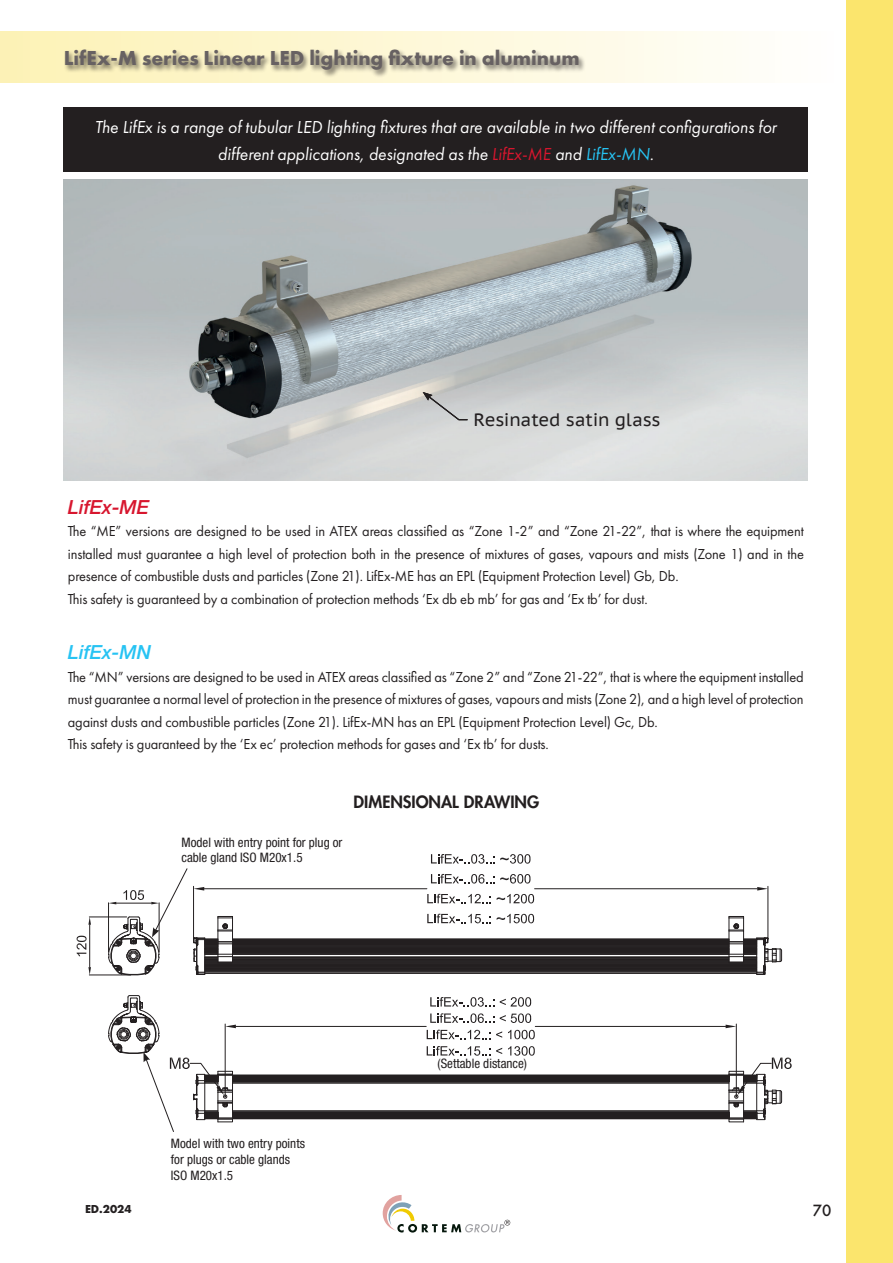
<style>
.page{position:relative;width:893px;height:1263px;background:#fff}
.page>*{position:absolute;margin:0;border:0;box-sizing:border-box;transform-origin:0 0}
.t1{font:700 21px "Futura PT";color:#676162}
.t2{font:italic 500 19.5px "Helvetica Neue LT Pro";color:#d7162e}
.t3{font:italic 500 19.5px "Helvetica Neue LT Pro";color:#27c3f3}
.t4{font:italic 18px/27px "Futura PT";color:#fff;text-align:center}
.t5{font:18px "PT Sans Caption";letter-spacing:-.005em;color:#231f20}
.t6{font:800 16.5px "Futura";color:#231f20}
.t7{font:15px/22.5px "Futura PT";letter-spacing:-.01em;color:#231f20;scale:.96 1}
.t8{font:500 15px "Futura";color:#231f20}
.t9{font:condensed 13.05px/15.6px "Helvetica Neue LT Pro";color:#231f20}
.t10{font:700 12px "Futura PT";color:#231f20}
.s1{color:#d7162e}
.s2{color:#27c3f3}
</style>
<div class="page">
<hr style="left:205px;top:973px;width:552px;height:1px;background:#231f20">
<hr style="left:232px;top:938px;width:497px;height:1px;background:#231f20">
<hr style="left:232px;top:953px;width:497px;height:1px;background:#231f20">
<hr style="left:232px;top:954px;width:497px;height:1px;background:#231f20">
<hr style="left:232px;top:952px;width:497px;height:1px;background:#231f20">
<hr style="left:232px;top:951px;width:497px;height:1px;background:#231f20">
<hr style="left:232px;top:950px;width:497px;height:1px;background:#231f20">
<hr style="left:232px;top:949px;width:497px;height:1px;background:#231f20">
<hr style="left:232px;top:948px;width:497px;height:1px;background:#231f20">
<hr style="left:232px;top:947px;width:497px;height:1px;background:#231f20">
<hr style="left:232px;top:946px;width:497px;height:1px;background:#231f20">
<hr style="left:232px;top:945px;width:497px;height:1px;background:#231f20">
<hr style="left:232px;top:944px;width:497px;height:1px;background:#231f20">
<hr style="left:232px;top:943px;width:497px;height:1px;background:#231f20">
<hr style="left:232px;top:942px;width:497px;height:1px;background:#231f20">
<hr style="left:232px;top:941px;width:497px;height:1px;background:#231f20">
<hr style="left:232px;top:940px;width:497px;height:1px;background:#231f20">
<hr style="left:232px;top:939px;width:497px;height:1px;background:#231f20">
<hr style="left:232px;top:1083px;width:497px;height:1px;background:#231f20">
<hr style="left:232px;top:1110px;width:497px;height:1px;background:#231f20">
<hr style="left:232px;top:1081px;width:497px;height:1px;background:#231f20">
<hr style="left:232px;top:1112px;width:497px;height:1px;background:#231f20">
<hr style="left:232px;top:1113px;width:497px;height:1px;background:#231f20">
<hr style="left:232px;top:1080px;width:497px;height:1px;background:#231f20">
<hr style="left:232px;top:1079px;width:497px;height:1px;background:#231f20">
<hr style="left:232px;top:1114px;width:497px;height:1px;background:#231f20">
<hr style="left:232px;top:1078px;width:497px;height:1px;background:#231f20">
<hr style="left:232px;top:1115px;width:497px;height:1px;background:#231f20">
<hr style="left:232px;top:1077px;width:497px;height:1px;background:#231f20">
<hr style="left:232px;top:1116px;width:497px;height:1px;background:#231f20">
<hr style="left:232px;top:1117px;width:497px;height:1px;background:#231f20">
<hr style="left:232px;top:1076px;width:497px;height:1px;background:#231f20">
<hr style="left:232px;top:1075px;width:497px;height:1px;background:#231f20">
<hr style="left:232px;top:1118px;width:497px;height:1px;background:#231f20">
<hr style="left:768px;top:886px;width:1px;height:54px;background:#231f20">
<hr style="left:204px;top:888px;width:223px;height:1px;background:#231f20">
<hr style="left:535px;top:888px;width:222px;height:1px;background:#231f20">
<svg style="left:757px;top:887px;width:11px;height:3px"></svg>
<svg style="left:431px;top:854px;width:100px;height:10px"></svg>
<svg style="left:431px;top:874px;width:100px;height:10px"></svg>
<svg style="left:427px;top:894px;width:64px;height:9px"></svg>
<svg style="left:497px;top:894px;width:37px;height:10px"></svg>
<svg style="left:427px;top:914px;width:64px;height:10px"></svg>
<svg style="left:497px;top:914px;width:37px;height:10px"></svg>
<hr style="left:89px;top:916px;width:38px;height:1px;background:#231f20">
<hr style="left:89px;top:974px;width:42px;height:1px;background:#231f20">
<hr style="left:89px;top:925px;width:1px;height:42px;background:#231f20">
<svg style="left:88px;top:917px;width:3px;height:8px"></svg>
<svg style="left:88px;top:967px;width:3px;height:8px"></svg>
<svg style="left:77px;top:936px;width:10px;height:20px"></svg>
<hr style="left:232px;top:958px;width:497px;height:1px;background:#231f20">
<hr style="left:232px;top:957px;width:497px;height:1px;background:#231f20">
<hr style="left:232px;top:960px;width:497px;height:1px;background:#231f20">
<hr style="left:232px;top:959px;width:497px;height:1px;background:#231f20">
<hr style="left:232px;top:961px;width:497px;height:1px;background:#231f20">
<svg style="left:728px;top:916px;width:54px;height:59px"></svg>
<hr style="left:205px;top:962px;width:552px;height:1px;background:#231f20">
<hr style="left:205px;top:963px;width:552px;height:1px;background:#231f20">
<hr style="left:205px;top:964px;width:552px;height:1px;background:#231f20">
<hr style="left:205px;top:965px;width:552px;height:1px;background:#231f20">
<hr style="left:205px;top:966px;width:552px;height:1px;background:#231f20">
<hr style="left:205px;top:967px;width:552px;height:1px;background:#231f20">
<hr style="left:205px;top:968px;width:552px;height:1px;background:#231f20">
<hr style="left:205px;top:969px;width:552px;height:1px;background:#231f20">
<hr style="left:205px;top:970px;width:552px;height:1px;background:#231f20">
<hr style="left:205px;top:971px;width:552px;height:1px;background:#231f20">
<hr style="left:205px;top:972px;width:552px;height:1px;background:#231f20">
<hr style="left:736px;top:1024px;width:1px;height:72px;background:#231f20">
<hr style="left:236px;top:1026px;width:190px;height:1px;background:#231f20">
<hr style="left:535px;top:1026px;width:191px;height:1px;background:#231f20">
<svg style="left:726px;top:1024px;width:10px;height:4px"></svg>
<svg style="left:427px;top:997px;width:108px;height:43px"></svg>
<svg style="left:427px;top:1046px;width:75px;height:10px"></svg>
<svg style="left:508px;top:1046px;width:27px;height:10px"></svg>
<svg style="left:728px;top:1057px;width:64px;height:65px"></svg>
<img style="left:64px;top:180px;width:744px;height:300px">
<svg style="left:108px;top:868px;width:125px;height:108px"></svg>
<svg style="left:108px;top:995px;width:128px;height:137px"></svg>
<div style="left:846px;top:0;width:47px;height:1263px;background:#fbe56d"></div>
<svg style="left:383px;top:1195px;width:127px;height:37px"></svg>
<div style="left:0;top:31px;width:833px;height:51px;background:linear-gradient(to right,#fdf2b5,#fffefd)"></div>
<div style="left:64px;top:48px;width:522px;height:30px;background:#231f20;opacity:.6"></div>
<div style="left:64px;top:108px;width:744px;height:64px;background:#231f20"></div>
<svg style="left:423px;top:392px;width:45px;height:28px"></svg>
<h1 class="t1" style="left:64px;top:45px;width:517px">LifEx-M series Linear LED lighting fixture in aluminum</h1>
<p class="t4" style="left:95px;top:114px;width:683px">The LifEx is a range of tubular LED lighting fixtures that are available in two different configurations for different applications, designated as the <span class="s1">LifEx-ME</span> and <span class="s2">LifEx-MN</span>.</p>
<p class="t5" style="left:473px;top:408px;width:189px">Resinated satin glass</p>
<h2 class="t2" style="left:68px;top:495px;width:83px">LifEx-ME</h2>
<p class="t7" style="left:68px;top:520px;width:768px">The “ME” versions are designed to be used in ATEX areas classified as “Zone 1-2” and “Zone 21-22”, that is where the equipment installed must guarantee a high level of protection both in the presence of mixtures of gases, vapours and mists (Zone 1) and in the presence of combustible dusts and particles (Zone 21). LifEx-ME has an EPL (Equipment Protection Level) Gb, Db.<br>This safety is guaranteed by a combination of protection methods ‘Ex db eb mb’ for gas and ‘Ex tb’ for dust.</p>
<h2 class="t3" style="left:68px;top:640px;width:85px">LifEx-MN</h2>
<p class="t7" style="left:68px;top:665px;width:768px">The “MN” versions are designed to be used in ATEX areas classified as “Zone 2” and “Zone 21-22”, that is where the equipment installed must guarantee a normal level of protection in the presence of mixtures of gases, vapours and mists (Zone 2), and a high level of protection against dusts and combustible particles (Zone 21). LifEx-MN has an EPL (Equipment Protection Level) Gc, Db.<br>This safety is guaranteed by the ‘Ex ec’ protection methods for gases and ‘Ex tb’ for dusts.</p>
<p class="t9" style="left:182px;top:834px;width:162px">Model with entry point for plug or cable gland ISO M20x1.5</p>
<p class="t6" style="left:354px;top:790px;width:187px">DIMENSIONAL DRAWING</p>
<p class="t9" style="left:171px;top:1136px;width:136px">Model with two entry points for plugs or cable glands<br>ISO M20x1.5</p>
<p class="t9" style="left:438px;top:1056px;width:91px">(Settable distance)</p>
<p class="t10" style="left:85px;top:1201px;width:48px">ED.2024</p>
<p class="t8" style="left:813px;top:1200px;width:20px">70</p>
</div>
